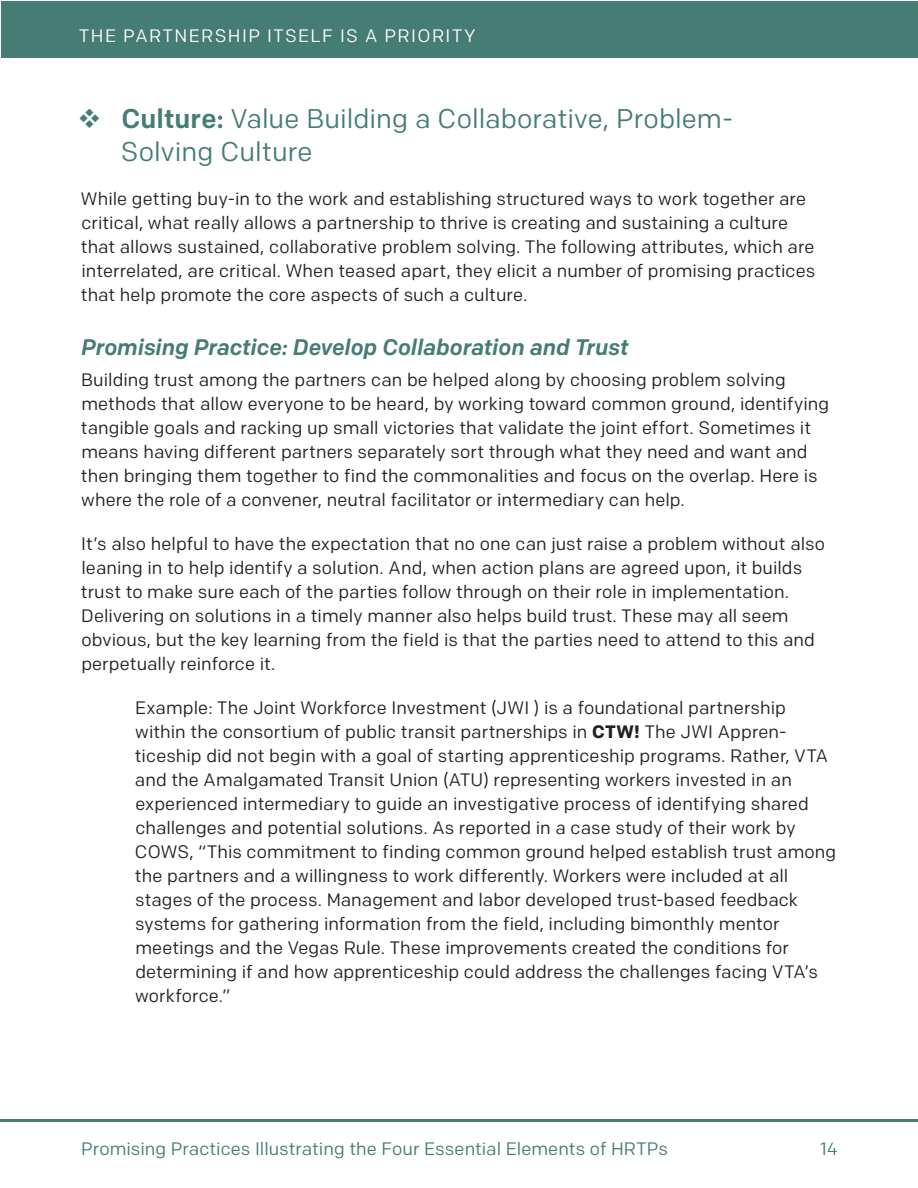
<style>
.page{position:relative;width:918px;height:1188px;background:#fff}
.page>*{position:absolute;margin:0;border:0;box-sizing:border-box;transform-origin:0 0}
.t1{font:27px/32.4px "Colfax";color:#457c74}
.Heading_4{font:italic 500 22.5px "Colfax";letter-spacing:-.005em;color:#457c74}
.indented_normal_para{font:18px/24px "Colfax";letter-spacing:.005em;color:#231f20}
.t2{font:18px "Colfax";letter-spacing:.005em;color:#457c74}
.t3{font:18px "Colfax";letter-spacing:.08em;color:#fff}
.s1{font-weight:500}
.s2{font-weight:700}
</style>
<div class="page">
<hr style="left:0;top:1119px;width:918px;height:3px;background:#457c74">
<div style="left:1px;top:1px;width:917px;height:57px;background:#457c74"></div>
<p class="t3" style="left:79px;top:25px;width:398px">THE PARTNERSHIP ITSELF IS A PRIORITY</p>
<p class="t1" style="left:121px;top:102px;width:614px;text-indent:-43px">❖ <span class="s1">Culture:</span> Value Building a Collaborative, Problem-<br>Solving Culture</p>
<p class="indented_normal_para" style="left:81px;top:186px;width:736px">While getting buy-in to the work and establishing structured ways to work together are critical, what really allows a partnership to thrive is creating and sustaining a culture that allows sustained, collaborative problem solving. The following attributes, which are interrelated, are critical. When teased apart, they elicit a number of promising practices that help promote the core aspects of such a culture.</p>
<p class="Heading_4" style="left:81px;top:333px;width:549px">Promising Practice: Develop Collaboration and Trust</p>
<p class="indented_normal_para" style="left:81px;top:367px;width:750px">Building trust among the partners can be helped along by choosing problem solving methods that allow everyone to be heard, by working toward common ground, identifying tangible goals and racking up small victories that validate the joint effort. Sometimes it means having different partners separately sort through what they need and want and then bringing them together to find the commonalities and focus on the overlap. Here is where the role of a convener, neutral facilitator or intermediary can help.</p>
<p class="indented_normal_para" style="left:81px;top:531px;width:746px">It’s also helpful to have the expectation that no one can just raise a problem without also leaning in to help identify a solution. And, when action plans are agreed upon, it builds trust to make sure each of the parties follow through on their role in implementation.<br>Delivering on solutions in a timely manner also helps build trust. These may all seem obvious, but the key learning from the field is that the parties need to attend to this and perpetually reinforce it.</p>
<p class="indented_normal_para" style="left:135px;top:696px;width:703px">Example: The Joint Workforce Investment (JWI ) is a foundational partnership within the consortium of public transit partnerships in <span class="s2">CTW!</span> The JWI Appren&shy;ticeship did not begin with a goal of starting apprenticeship programs. Rather, VTA and the Amalgamated Transit Union (ATU) representing workers invested in an experienced intermediary to guide an investigative process of identifying shared challenges and potential solutions. As reported in a case study of their work by COWS, “This commitment to finding common ground helped establish trust among the partners and a willingness to work differently. Workers were included at all stages of the process. Management and labor developed trust-based feedback systems for gathering information from the field, including bimonthly mentor meetings and the Vegas Rule. These improvements created the conditions for determining if and how apprenticeship could address the challenges facing VTA’s workforce.”</p>
<p class="t2" style="left:81px;top:1138px;width:588px">Promising Practices Illustrating the Four Essential Elements of HRTPs</p>
<p class="t2" style="left:821px;top:1138px;width:19px">14</p>
</div>
